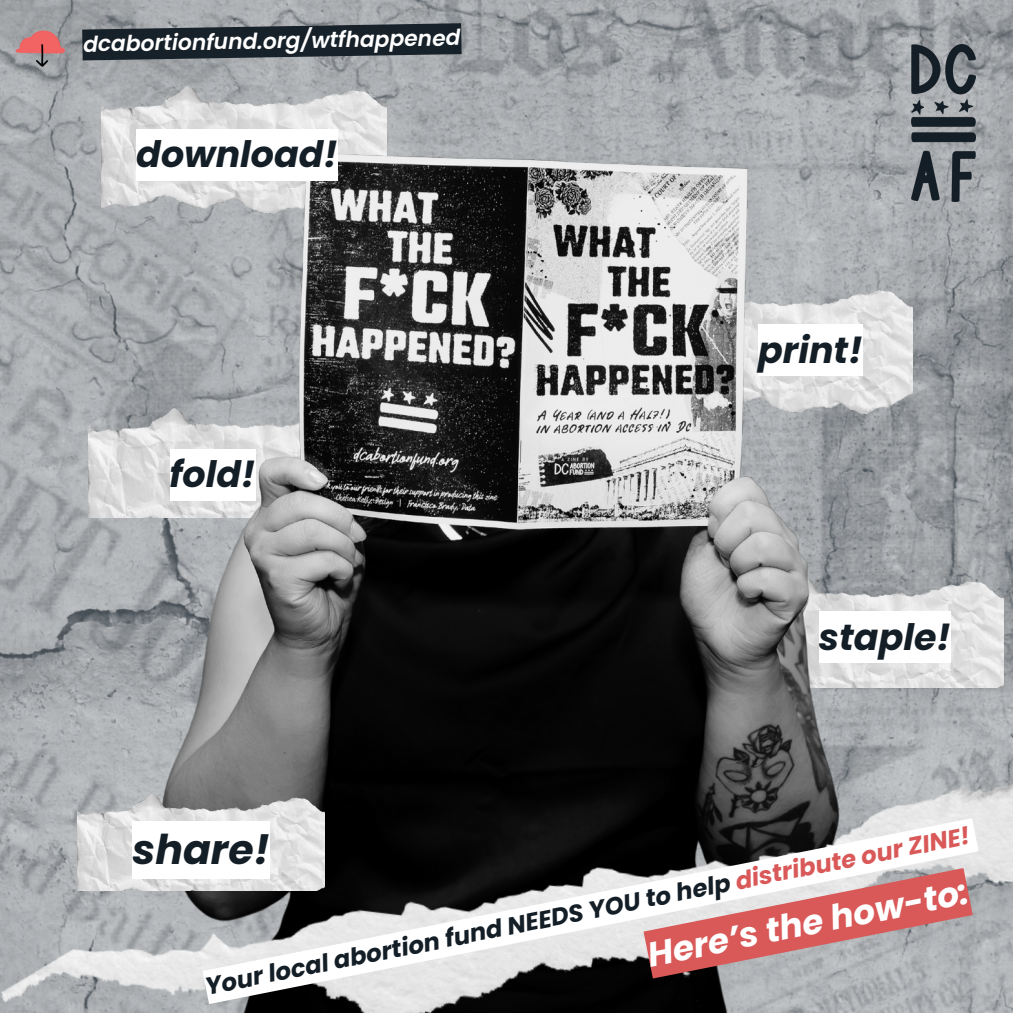
<style>
.page{position:relative;width:1013px;height:1013px;background:#fff}
.page>*{position:absolute;margin:0;border:0;box-sizing:border-box;transform-origin:0 0}
.t1{font:italic 700 41px "Poppins";color:#141e26}
.t2{font:italic 700 36.38px "Poppins";color:#141e26}
.t3{font:italic 700 34.25px "Poppins";color:#fff}
.t4{font:italic 700 24.25px "Poppins";color:#141e26}
.t5{font:italic 600 21.75px "Poppins";color:#fff}
.s1{color:#d95959}
</style>
<div class="page">
<img style="left:0;top:0;width:1012px;height:659px">
<img style="left:101px;top:87px;width:285px;height:128px">
<img style="left:893px;top:578px;width:110px;height:81px">
<img style="left:893px;top:286px;width:19px;height:128px">
<img style="left:89px;top:408px;width:39px;height:110px">
<img style="left:128px;top:113px;width:765px;height:546px">
<img style="left:0;top:659px;width:1012px;height:353px">
<img style="left:911px;top:44px;width:64px;height:158px">
<div style="left:136px;top:129px;width:202px;height:51px;background:#fff"></div>
<img style="left:11px;top:18px;width:58px;height:57px">
<svg style="left:82px;top:23px;width:379px;height:37px;background:#2d363d"></svg>
<img style="left:77px;top:794px;width:248px;height:96px">
<div style="left:758px;top:324px;width:104px;height:51px;background:#fff"></div>
<div style="left:818px;top:611px;width:132px;height:52px;background:#fff"></div>
<svg style="left:202px;top:818px;width:776px;height:186px"></svg>
<div style="left:133px;top:821px;width:137px;height:57px;background:#fff"></div>
<svg style="left:643px;top:868px;width:329px;height:110px"></svg>
<h2 class="t5" style="left:83px;top:29px;width:379px;rotate:-1deg">dcabortionfund.org/wtfhappened</h2>
<p class="t2" style="left:136px;top:129px;width:203px">download!</p>
<p class="t2" style="left:169px;top:449px;width:87px">fold!</p>
<h2 class="t2" style="left:758px;top:324px;width:106px">print!</h2>
<p class="t2" style="left:818px;top:612px;width:133px">staple!</p>
<p class="t4" style="left:202px;top:968px;width:780px;rotate:-11deg">Your local abortion fund NEEDS YOU to help <span class="s1">distribute our ZINE!</span></p>
<h1 class="t1" style="left:133px;top:820px;width:139px">share!</h1>
<h3 class="t3" style="left:643px;top:930px;width:327px;rotate:-11deg">Here’s the how-to:</h3>
</div>
